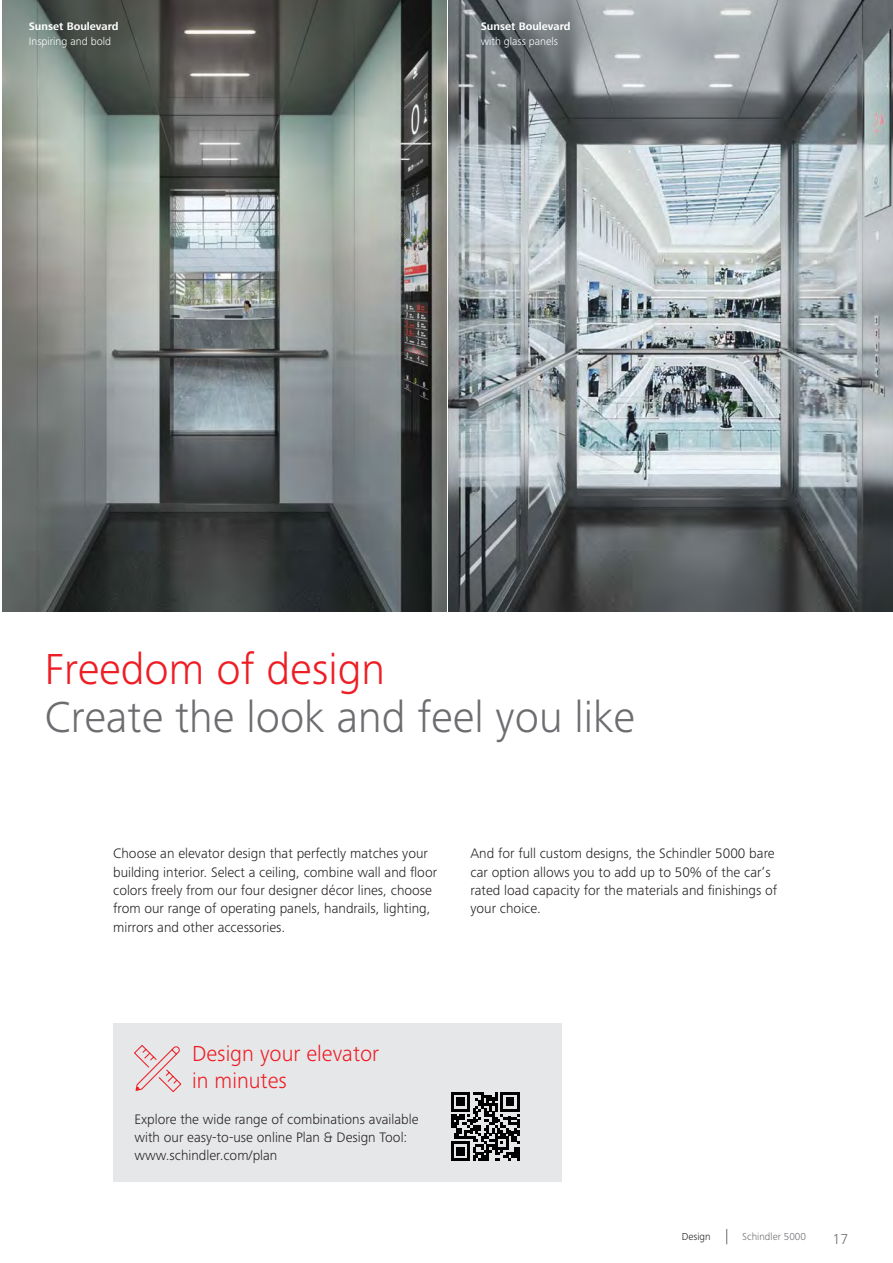
<style>
.page{position:relative;width:893px;height:1263px;background:#fff}
.page>*{position:absolute;margin:0;border:0;box-sizing:border-box;transform-origin:0 0}
.t1{font:300 45px "Frutiger Next LTW1 G";color:#6c6d70}
.t2{font:300 45px "Frutiger Next LTW1 G";color:#ee1d23}
.t3{font:300 22.5px/27px "Frutiger Next LTW1 G";color:#ee1d23}
.t4{font:300 15px "Frutiger Next LTW1 G";color:#6c6d70}
.t5{font:300 14.25px/18.3px "Frutiger Next LTW1 G";color:#231f20}
.t6{font:300 11.25px "Frutiger Next LTW1 G";color:#fff}
.t7{font:700 11.25px "Frutiger Next LTW1 G";color:#fff}
.t8{font:300 10.5px "Frutiger Next LTW1 G";color:#6c6d70}
</style>
<div class="page">
<img style="left:2px;top:0;width:444px;height:611px">
<img style="left:449px;top:0;width:444px;height:611px">
<div style="left:113px;top:1023px;width:449px;height:159px;background:#e6e7e9"></div>
<svg style="left:134px;top:1045px;width:48px;height:47px"></svg>
<hr style="left:451px;top:1092px;width:3px;height:19px;background:#000">
<hr style="left:451px;top:1114px;width:3px;height:14px;background:#000">
<hr style="left:451px;top:1141px;width:3px;height:20px;background:#000">
<svg style="left:454px;top:1092px;width:65px;height:69px"></svg>
<svg style="left:726px;top:1229px;width:1px;height:15px"></svg>
<p class="t7" style="left:29px;top:20px;width:91px">Sunset Boulevard</p>
<p class="t7" style="left:481px;top:20px;width:91px">Sunset Boulevard</p>
<p class="t6" style="left:29px;top:34px;width:84px">Inspiring and bold</p>
<p class="t6" style="left:481px;top:34px;width:79px">with glass panels</p>
<h1 class="t2" style="left:45px;top:644px;width:342px">Freedom of design</h1>
<h2 class="t1" style="left:45px;top:692px;width:592px">Create the look and feel you like</h2>
<p class="t5" style="left:113px;top:844px;width:316px">Choose an elevator design that perfectly matches your</p>
<p class="t5" style="left:470px;top:844px;width:306px">And for full custom designs, the Schindler 5000 bare</p>
<p class="t5" style="left:113px;top:863px;width:325px">building interior. Select a ceiling, combine wall and floor</p>
<p class="t5" style="left:470px;top:863px;width:302px">car option allows you to add up to 50% of the car‘s</p>
<p class="t5" style="left:113px;top:881px;width:320px">colors freely from our four designer décor lines, choose</p>
<p class="t5" style="left:470px;top:881px;width:308px">rated load capacity for the materials and finishings of</p>
<p class="t5" style="left:113px;top:899px;width:319px">from our range of operating panels, handrails, lighting,</p>
<p class="t5" style="left:470px;top:899px;width:72px">your choice.</p>
<p class="t5" style="left:113px;top:917px;width:174px">mirrors and other accessories.</p>
<h3 class="t3" style="left:192px;top:1040px;width:189px">Design your elevator in minutes</h3>
<p class="t5" style="left:135px;top:1109px;width:285px">Explore the wide range of combinations available with our easy-to-use online Plan &amp; Design Tool:</p>
<p class="t5" style="left:135px;top:1146px;width:144px">www.schindler.com/plan</p>
<p class="t8" style="left:742px;top:1231px;width:65px">Schindler 5000</p>
<p class="t4" style="left:832px;top:1230px;width:17px">17</p>
</div>
